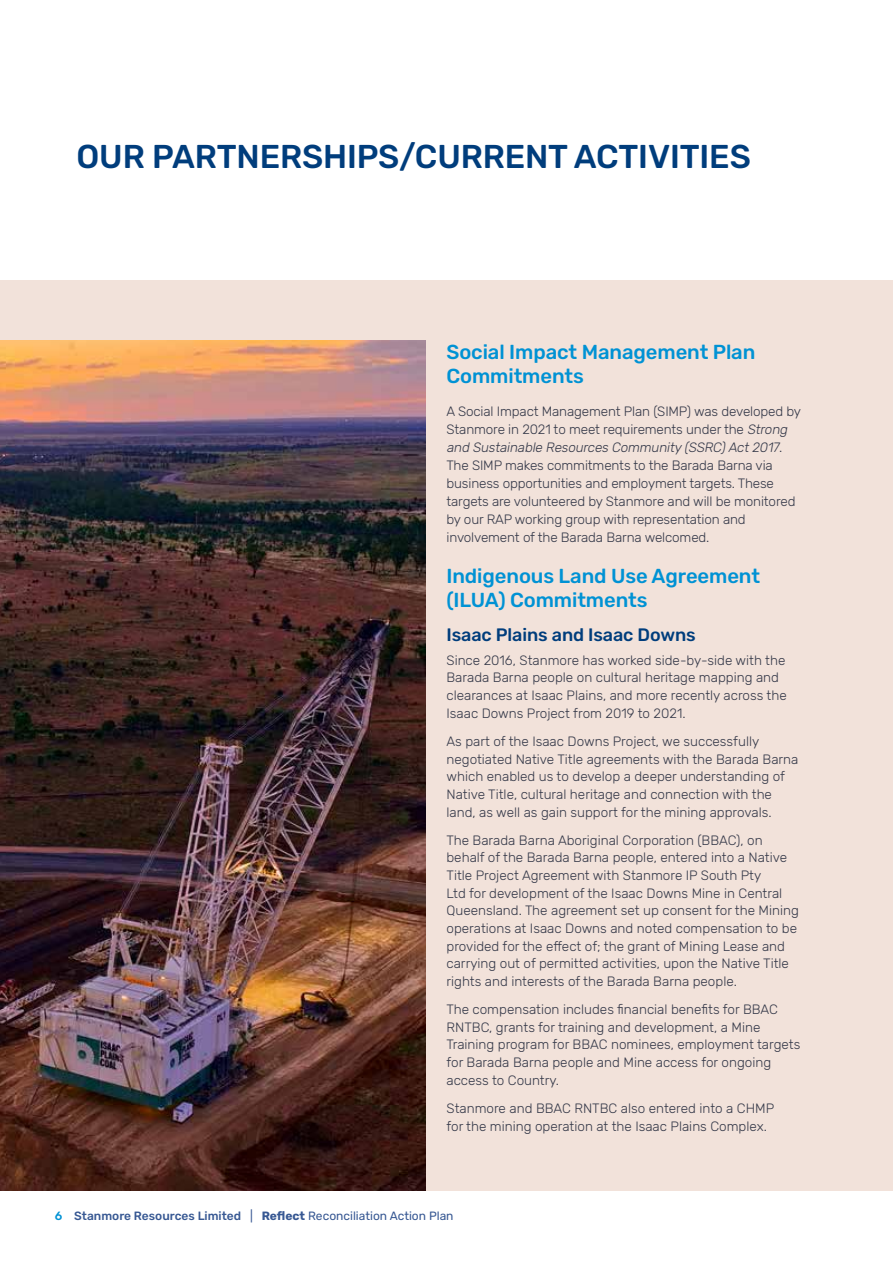
<style>
.page{position:relative;width:893px;height:1263px;background:#fff}
.page>*{position:absolute;margin:0;border:0;box-sizing:border-box;transform-origin:0 0}
.t1{font:500 33px "Rubik";letter-spacing:-.005em;color:#003d7c}
.t2{font:500 20.25px/24px "Rubik";letter-spacing:-.005em;color:#0092d4}
.t3{font:500 18px "Rubik";letter-spacing:-.005em;color:#003d7c}
.t4{font:300 13.5px/17.7px "Rubik";color:#353949}
.t5{font:12px "Rubik";color:#375893}
.s1{font-style:italic}
.s2{font-weight:500;color:#0092d4}
.s3{font-weight:500}
.s4{font-weight:700}
</style>
<div class="page">
<div style="left:0;top:281px;width:893px;height:910px;background:#f2e2da"></div>
<img style="left:0;top:340px;width:425px;height:851px">
<h1 class="t1" style="left:77px;top:138px;width:676px">OUR PARTNERSHIPS/CURRENT ACTIVITIES</h1>
<h2 class="t2" style="left:446px;top:341px;width:310px">Social Impact Management Plan<br>Commitments</h2>
<p class="t4" style="left:446px;top:403px;width:356px">A Social Impact Management Plan (SIMP) was developed by Stanmore in 2021 to meet requirements under the <span class="s1">Strong and Sustainable Resources Community (SSRC)Act2017</span>.<br>The SIMP makes commitments to the Barada Barna via business opportunities and employment targets. These targets are volunteered by Stanmore and will be monitored by our RAP working group with representation and involvement of the Barada Barna welcomed.</p>
<h2 class="t2" style="left:446px;top:565px;width:315px">Indigenous Land Use Agreement (ILUA) Commitments</h2>
<h3 class="t3" style="left:446px;top:624px;width:251px">Isaac Plains and Isaac Downs</h3>
<p class="t4" style="left:446px;top:652px;width:342px">Since 2016, Stanmore has worked side-by-side with the Barada Barna people on cultural heritage mapping and clearances at Isaac Plains, and more recently across the Isaac Downs Project from 2019 to 2021.</p>
<p class="t4" style="left:446px;top:733px;width:353px">As part of the Isaac Downs Project, we successfully negotiated Native Title agreements with the Barada Barna which enabled us to develop a deeper understanding of Native Title, cultural heritage and connection with the land, as well as gain support for the mining approvals.</p>
<p class="t4" style="left:446px;top:831px;width:354px">The Barada Barna Aboriginal Corporation (BBAC), on behalf of the Barada Barna people, entered into a Native Title Project Agreement with Stanmore IP South Pty<br>Ltd for development of the Isaac Downs Mine in Central Queensland. The agreement set up consent for the Mining operations at Isaac Downs and noted compensation to be provided for the effect of; the grant of Mining Lease and carrying out of permitted activities, upon the Native Title rights and interests of the Barada Barna people.</p>
<p class="t4" style="left:446px;top:1001px;width:355px">The compensation includes financial benefits for BBAC RNTBC, grants for training and development, a Mine Training program for BBAC nominees, employment targets for Barada Barna people and Mine access for ongoing access to Country.</p>
<p class="t4" style="left:446px;top:1100px;width:329px">Stanmore and BBAC RNTBC also entered into a CHMP for the mining operation at the Isaac Plains Complex.</p>
<p class="t5" style="left:55px;top:1209px;width:400px"><span class="s2">6</span> <span class="s3">Stanmore Resources Limited</span> | <span class="s4">Reflect</span> Reconciliation Action Plan</p>
</div>
